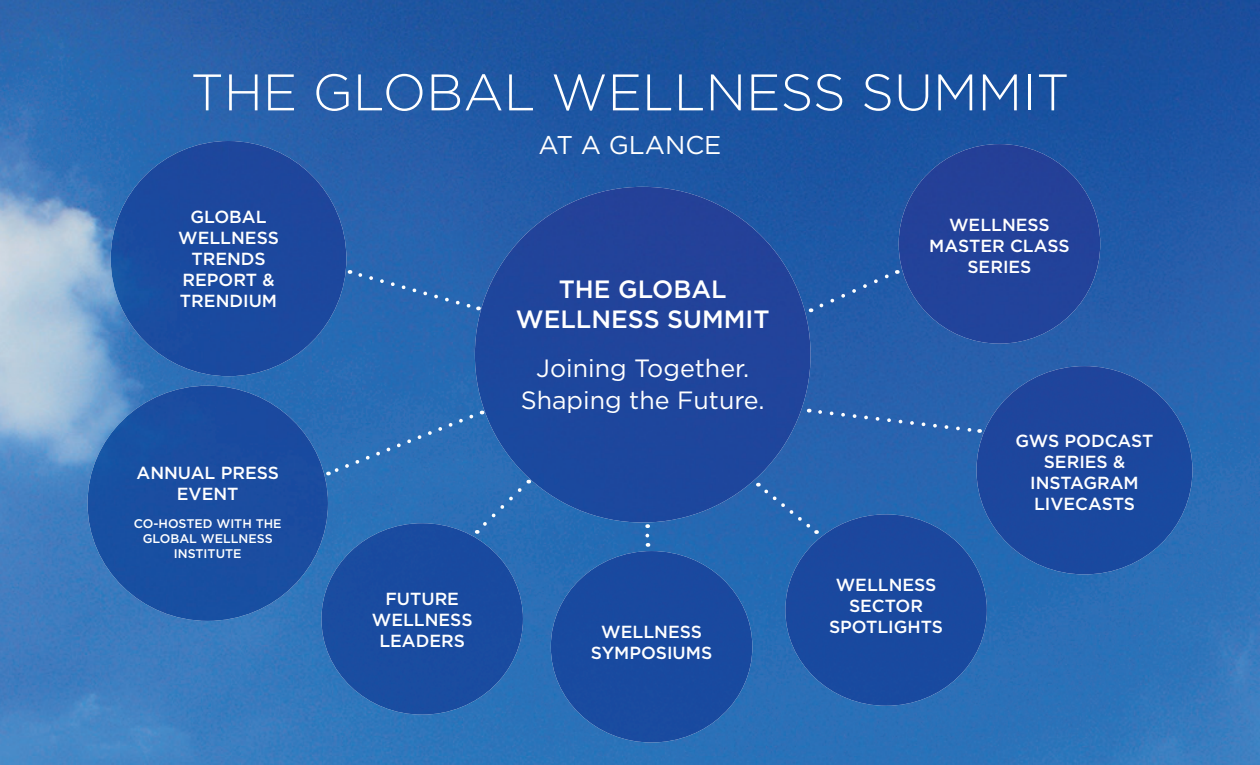
<style>
.page{position:relative;width:1260px;height:765px;background:#fff}
.page>*{position:absolute;margin:0;border:0;box-sizing:border-box;transform-origin:0 0}
.t1{font:300 51.38px "Gotham";color:#fff}
.t2{font:25.62px "Gotham";color:#fff}
.t3{font:25px/31.5px "Gotham";color:#fff;text-align:center}
.t4{font:500 25px/30px "Gotham";color:#fff;text-align:center}
.t5{font:500 17.5px/21px "Gotham";color:#fff;text-align:center}
.t6{font:500 12.5px/15px "Gotham";color:#fff;text-align:center}
</style>
<div class="page">
<img style="left:0;top:0;width:1260px;height:765px">
<div style="left:475px;top:187px;width:336px;height:335px;background:#21459c;border-radius:168px"></div>
<div style="left:111px;top:141px;width:235px;height:235px;background:#1b489e;border-radius:118px"></div>
<img style="left:899px;top:144px;width:201px;height:200px">
<img style="left:551px;top:551px;width:201px;height:192px">
<img style="left:976px;top:366px;width:216px;height:208px">
<div style="left:350px;top:270px;width:129px;height:42px;background:#2867b1"></div>
<svg style="left:328px;top:411px;width:201px;height:123px;background:#2c6eb6"></svg>
<svg style="left:645px;top:536px;width:4px;height:11px"></svg>
<div style="left:758px;top:483px;width:59px;height:51px;background:#2767b1"></div>
<div style="left:816px;top:408px;width:164px;height:26px;background:#2963af"></div>
<div style="left:811px;top:269px;width:87px;height:43px;background:#225ba9"></div>
<img style="left:88px;top:386px;width:240px;height:235px">
<img style="left:785px;top:514px;width:202px;height:192px">
<img style="left:321px;top:523px;width:202px;height:192px">
<h1 class="t1" style="left:191px;top:60px;width:880px">THE GLOBAL WELLNESS SUMMIT</h1>
<h2 class="t2" style="left:539px;top:129px;width:184px">AT A GLANCE</h2>
<p class="t5" style="left:178px;top:206px;width:102px">GLOBAL<br>WELLNESS<br>TRENDS<br>REPORT &amp;<br>TRENDIUM</p>
<p class="t5" style="left:929px;top:214px;width:142px">WELLNESS<br>MASTER CLASS<br>SERIES</p>
<h3 class="t4" style="left:516px;top:274px;width:255px">THE GLOBAL<br>WELLNESS SUMMIT</h3>
<h3 class="t3" style="left:521px;top:352px;width:245px">Joining Together.<br>Shaping the Future.</h3>
<p class="t5" style="left:137px;top:462px;width:144px">ANNUAL PRESS<br>EVENT</p>
<p class="t6" style="left:134px;top:515px;width:149px">CO-HOSTED WITH THE<br>GLOBAL WELLNESS<br>INSTITUTE</p>
<p class="t5" style="left:372px;top:588px;width:102px">FUTURE<br>WELLNESS<br>LEADERS</p>
<p class="t5" style="left:591px;top:622px;width:123px">WELLNESS<br>SYMPOSIUMS</p>
<p class="t5" style="left:829px;top:574px;width:116px">WELLNESS<br>SECTOR<br>SPOTLIGHTS</p>
<p class="t5" style="left:1015px;top:430px;width:140px">GWS PODCAST<br>SERIES &amp;<br>INSTAGRAM<br>LIVECASTS</p>
</div>
